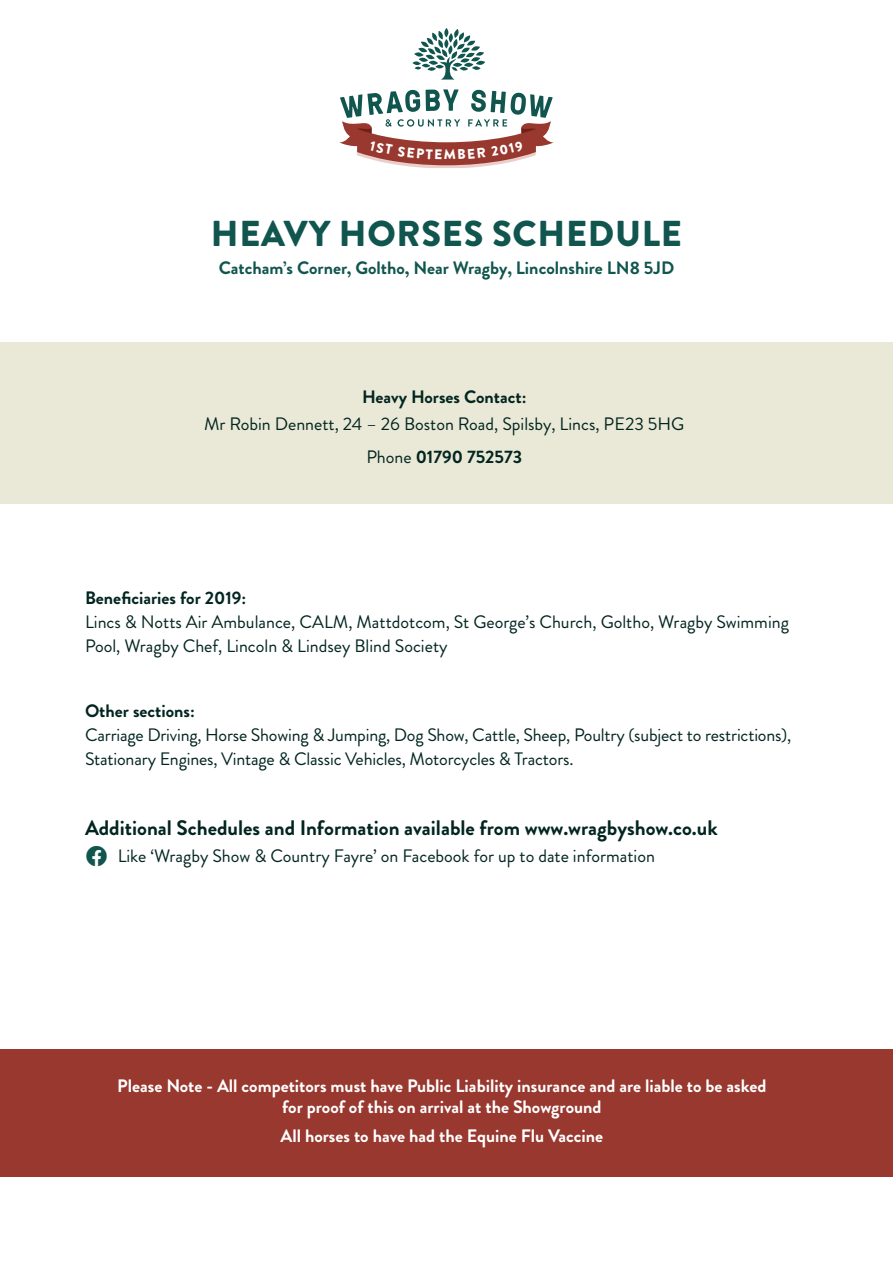
<style>
.page{position:relative;width:893px;height:1263px;background:#fff}
.page>*{position:absolute;margin:0;border:0;box-sizing:border-box;transform-origin:0 0}
.Heading{font:900 36px "Brandon Grotesque";letter-spacing:.02em;color:#10554e}
.Body{font:700 21px "Brandon Grotesque";color:#022520}
.Body-2{font:18px/24px "Brandon Grotesque";letter-spacing:-.005em;color:#022520}
.Body-3{font:700 18px/21px "Brandon Grotesque";color:#fff;text-align:center}
.Body-4{font:700 18px "Brandon Grotesque";color:#10554e}
.Body-5{font:700 18px "Brandon Grotesque";color:#022520}
.s1{font-weight:700}
.s2{font-weight:400}
</style>
<div class="page">
<svg style="left:412px;top:28px;width:73px;height:52px"></svg>
<div style="left:0;top:342px;width:893px;height:162px;background:#eae9d8"></div>
<div style="left:0;top:1049px;width:893px;height:128px;background:#98382f"></div>
<svg style="left:339px;top:89px;width:215px;height:76px"></svg>
<p class="Heading" style="left:211px;top:208px;width:472px">HEAVY HORSES SCHEDULE</p>
<p class="Body-4" style="left:219px;top:255px;width:457px">Catcham’s Corner, Goltho, Near Wragby, Lincolnshire LN8 5JD</p>
<p class="Body-2" style="left:204px;top:383px;width:482px;line-height:27px;text-align:center"><span class="s1">Heavy Horses Contact:<br></span>Mr Robin Dennett, 24 – 26 Boston Road, Spilsby, Lincs, PE23 5HG</p>
<p class="Body-5" style="left:366px;top:445px;width:157px"><span class="s2">Phone</span> 01790 752573</p>
<p class="Body-2" style="left:85px;top:586px;width:705px"><span class="s1">Beneficiaries for 2019:<br></span>Lincs &amp; Notts Air Ambulance, CALM, Mattdotcom, St George’s Church, Goltho, Wragby Swimming<br>Pool, Wragby Chef, Lincoln &amp; Lindsey Blind Society</p>
<p class="Body-2" style="left:85px;top:698px;width:708px"><span class="s1">Other sections:<br></span>Carriage Driving, Horse Showing &amp; Jumping, Dog Show, Cattle, Sheep, Poultry (subject to restrictions),<br>Stationary Engines, Vintage &amp; Classic Vehicles, Motorcycles &amp; Tractors.</p>
<p class="Body" style="left:85px;top:813px;width:634px">Additional Schedules and Information available from www.wragbyshow.co.uk</p>
<p class="Body-2" style="left:118px;top:844px;width:539px">Like ‘Wragby Show &amp; Country Fayre’ on Facebook for up to date information</p>
<p class="Body-3" style="left:117px;top:1075px;width:650px">Please Note - All competitors must have Public Liability insurance and are liable to be asked for proof of this on arrival at the Showground</p>
<p class="Body-3" style="left:280px;top:1126px;width:324px">All horses to have had the Equine Flu Vaccine</p>
</div>
